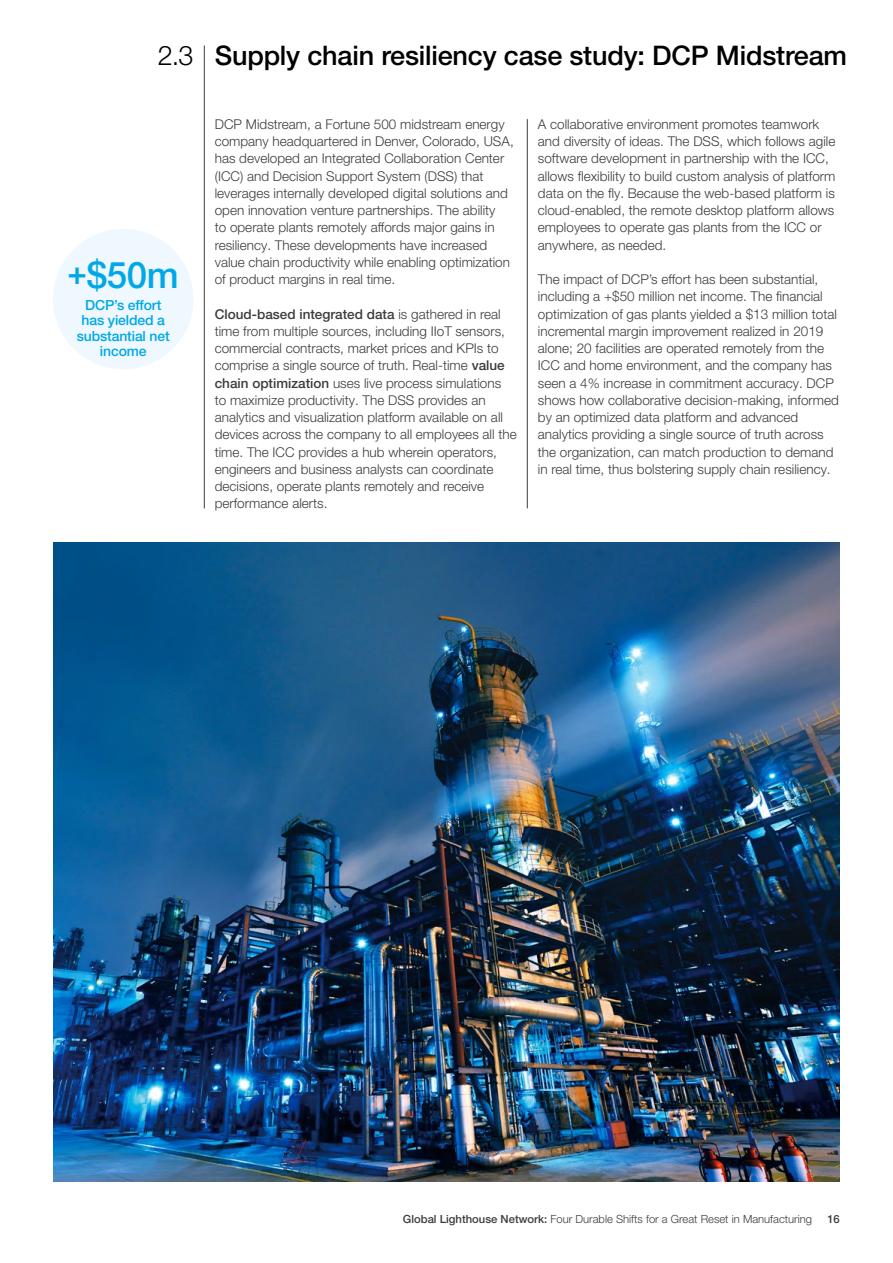
<style>
.page{position:relative;width:893px;height:1263px;background:#fff}
.page>*{position:absolute;margin:0;border:0;box-sizing:border-box;transform-origin:0 0}
.t1{font:500 36.6px "Helvetica Neue LT Pro";color:#00a8e7}
.t2{font:500 27px "Helvetica Neue LT Pro";letter-spacing:-.005em;color:#000}
.t3{font:500 13.95px/15.5px "Helvetica Neue LT Pro";letter-spacing:-.01em;color:#00a8e7;text-align:center}
.t4{font:300 13.5px/17.2px "Helvetica Neue LT Pro";color:#3c3c3b}
.t5{font:300 11.25px "Helvetica Neue LT Pro";color:#3c3c3b}
.t6{font:500 11.25px "Helvetica Neue LT Pro";color:#3c3c3b}
.s1{font-weight:300}
.s2{font-size:32.4px}
.s3{font-weight:500}
</style>
<div class="page">
<hr style="left:204px;top:46px;width:1px;height:462px;background:#3c3c3b">
<hr style="left:527px;top:119px;width:1px;height:389px;background:#3c3c3b">
<img style="left:54px;top:543px;width:786px;height:638px">
<div style="left:53px;top:229px;width:140px;height:140px;background:#eef8fe;border-radius:50%"></div>
<h2 class="t2" style="left:158px;top:39px;width:691px"><span class="s1">2.3</span> Supply chain resiliency case study: DCP Midstream</h2>
<h1 class="t1" style="left:68px;top:253px;width:113px"><span class="s2">+</span>$50m</h1>
<p class="t3" style="left:77px;top:297px;width:94px">DCP’s effort has yielded a substantial net income</p>
<p class="t4" style="left:215px;top:115px;width:300px">DCP Midstream, a Fortune 500 midstream energy company headquartered in Denver, Colorado, USA, has developed an Integrated Collaboration Center (ICC) and Decision Support System (DSS) that leverages internally developed digital solutions and open innovation venture partnerships. The ability<br>to operate plants remotely affords major gains in resiliency. These developments have increased value chain productivity while enabling optimization of product margins in real time.</p>
<p class="t4" style="left:215px;top:305px;width:303px"><span class="s3">Cloud-based integrated data</span> is gathered in real time from multiple sources, including IIoT sensors, commercial contracts, market prices and KPIs to comprise a single source of truth. Real-time <span class="s3">value chain optimization</span> uses live process simulations<br>to maximize productivity. The DSS provides an analytics and visualization platform available on all devices across the company to all employees all the time. The ICC provides a hub wherein operators, engineers and business analysts can coordinate decisions, operate plants remotely and receive performance alerts.</p>
<p class="t4" style="left:538px;top:115px;width:299px">A collaborative environment promotes teamwork and diversity of ideas. The DSS, which follows agile software development in partnership with the ICC, allows flexibility to build custom analysis of platform data on the fly. Because the web-based platform is cloud-enabled, the remote desktop platform allows employees to operate gas plants from the ICC or anywhere, as needed.</p>
<p class="t4" style="left:538px;top:270px;width:302px">The impact of DCP’s effort has been substantial, including a +$50 million net income. The financial optimization of gas plants yielded a $13 million total incremental margin improvement realized in 2019 alone; 20 facilities are operated remotely from the ICC and home environment, and the company has seen a 4% increase in commitment accuracy. DCP shows how collaborative decision-making, informed by an optimized data platform and advanced analytics providing a single source of truth across the organization, can match production to demand in real time, thus bolstering supply chain resiliency.</p>
<p class="t5" style="left:403px;top:1212px;width:411px"><span class="s3">Global Lighthouse Network:</span> Four Durable Shifts for a Great Reset in Manufacturing</p>
<p class="t6" style="left:827px;top:1212px;width:14px">16</p>
</div>
